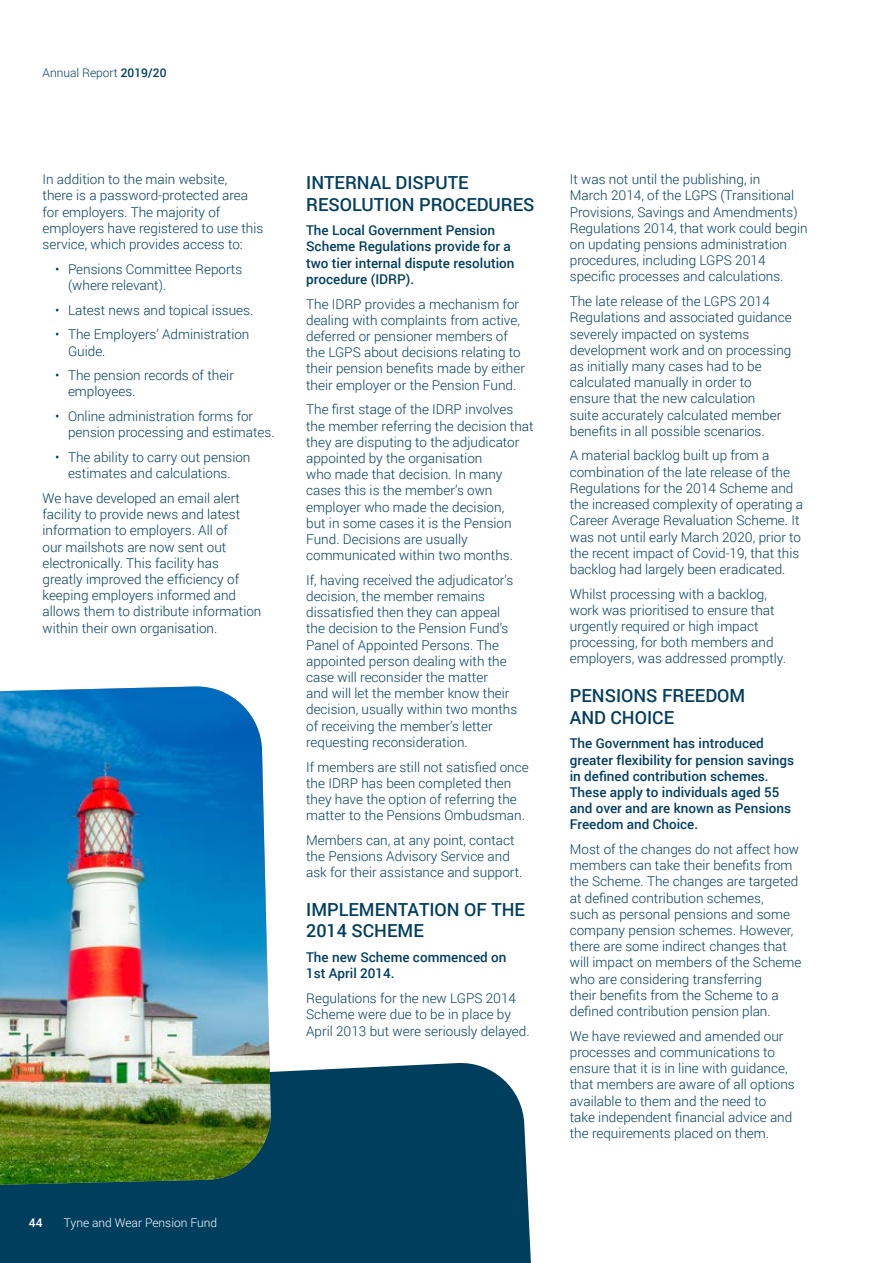
<style>
.page{position:relative;width:893px;height:1263px;background:#fff}
.page>*{position:absolute;margin:0;border:0;box-sizing:border-box;transform-origin:0 0}
.TWPF_Sub_Heads{font:500 18px/21.6px "Roboto";color:#003e5e}
.TWPF_Body_Copy{font:300 13.5px/16.2px "Roboto";color:#003e5e}
.TWPF_Bold_Body_Copy{font:500 13.5px/16.2px "Roboto";color:#003e5e}
.t1{font:300 12px "Roboto";color:#fff}
.t2{font:300 12px "Roboto";color:#003e5e}
.t3{font:500 12px "Roboto";color:#fff}
.s1{font-weight:500}
</style>
<div class="page">
<div style="left:0;top:1063px;width:531px;height:200px;background:#003e5e"></div>
<img style="left:0;top:686px;width:272px;height:499px">
<p class="t2" style="left:43px;top:65px;width:126px">Annual Report <span class="s1">2019/20</span></p>
<p class="TWPF_Body_Copy" style="left:43px;top:171px;width:222px">In addition to the main website,<br>there is a password-protected area for employers. The majority of employers have registered to use this service, which provides access to:</p>
<p class="TWPF_Body_Copy" style="left:68px;top:260px;width:176px;text-indent:-13px">• Pensions Committee Reports (where relevant).</p>
<p class="TWPF_Body_Copy" style="left:55px;top:301px;width:200px">• Latest news and topical issues.</p>
<p class="TWPF_Body_Copy" style="left:68px;top:326px;width:183px;text-indent:-13px">• The Employers’ Administration<br>Guide.</p>
<p class="TWPF_Body_Copy" style="left:68px;top:367px;width:167px;text-indent:-13px">• The pension records of their employees.</p>
<p class="TWPF_Body_Copy" style="left:68px;top:408px;width:208px;text-indent:-13px">• Online administration forms for pension processing and estimates.</p>
<p class="TWPF_Body_Copy" style="left:55px;top:449px;width:197px;text-align:center">• The ability to carry out pension estimates and calculations.</p>
<p class="TWPF_Body_Copy" style="left:43px;top:490px;width:220px">We have developed an email alert facility to provide news and latest information to employers. All of<br>our mailshots are now sent out electronically. This facility has greatly improved the efficiency of keeping employers informed and allows them to distribute information within their own organisation.</p>
<p class="TWPF_Sub_Heads" style="left:306px;top:171px;width:230px">INTERNAL DISPUTE<br>RESOLUTION PROCEDURES</p>
<p class="TWPF_Bold_Body_Copy" style="left:306px;top:222px;width:210px">The Local Government Pension<br>Scheme Regulations provide for a two tier internal dispute resolution procedure (IDRP).</p>
<p class="TWPF_Body_Copy" style="left:306px;top:295px;width:220px">The IDRP provides a mechanism for dealing with complaints from active, deferred or pensioner members of the LGPS about decisions relating to their pension benefits made by either their employer or the Pension Fund.</p>
<p class="TWPF_Body_Copy" style="left:306px;top:401px;width:229px">The first stage of the IDRP involves the member referring the decision that they are disputing to the adjudicator appointed by the organisation<br>who made that decision. In many cases this is the member’s own employer who made the decision,<br>but in some cases it is the Pension<br>Fund. Decisions are usually communicated within two months.</p>
<p class="TWPF_Body_Copy" style="left:306px;top:571px;width:213px">If, having received the adjudicator’s decision, the member remains dissatisfied then they can appeal the decision to the Pension Fund’s Panel of Appointed Persons. The appointed person dealing with the case will reconsider the matter<br>and will let the member know their decision, usually within two months of receiving the member’s letter requesting reconsideration.</p>
<p class="TWPF_Body_Copy" style="left:306px;top:758px;width:224px">If members are still not satisfied once the IDRP has been completed then they have the option of referring the matter to the Pensions Ombudsman.</p>
<p class="TWPF_Body_Copy" style="left:306px;top:831px;width:218px">Members can, at any point, contact the Pensions Advisory Service and ask for their assistance and support.</p>
<p class="TWPF_Sub_Heads" style="left:306px;top:898px;width:220px">IMPLEMENTATION OF THE<br>2014 SCHEME</p>
<p class="TWPF_Bold_Body_Copy" style="left:306px;top:949px;width:202px">The new Scheme commenced on<br>1st April 2014.</p>
<p class="TWPF_Body_Copy" style="left:306px;top:990px;width:225px">Regulations for the new LGPS 2014<br>Scheme were due to be in place by<br>April 2013 but were seriously delayed.</p>
<p class="t3" style="left:29px;top:1215px;width:15px">44</p>
<p class="t1" style="left:64px;top:1215px;width:155px">Tyne and Wear Pension Fund</p>
<p class="TWPF_Body_Copy" style="left:570px;top:171px;width:239px">It was not until the publishing, in<br>March 2014, of the LGPS (Transitional Provisions, Savings and Amendments)<br>Regulations 2014, that work could begin on updating pensions administration procedures, including LGPS 2014 specific processes and calculations.</p>
<p class="TWPF_Body_Copy" style="left:570px;top:293px;width:223px">The late release of the LGPS 2014<br>Regulations and associated guidance severely impacted on systems development work and on processing as initially many cases had to be calculated manually in order to ensure that the new calculation<br>suite accurately calculated member benefits in all possible scenarios.</p>
<p class="TWPF_Body_Copy" style="left:570px;top:447px;width:235px">A material backlog built up from a combination of the late release of the Regulations for the 2014 Scheme and the increased complexity of operating a Career Average Revaluation Scheme. It was not until early March 2020, prior to the recent impact of Covid-19, that this backlog had largely been eradicated.</p>
<p class="TWPF_Body_Copy" style="left:570px;top:585px;width:218px">Whilst processing with a backlog, work was prioritised to ensure that urgently required or high impact processing, for both members and employers, was addressed promptly.</p>
<p class="TWPF_Sub_Heads" style="left:570px;top:684px;width:177px">PENSIONS FREEDOM<br>AND CHOICE</p>
<p class="TWPF_Bold_Body_Copy" style="left:570px;top:735px;width:226px">The Government has introduced greater flexibility for pension savings in defined contribution schemes.<br>These apply to individuals aged 55 and over and are known as Pensions<br>Freedom and Choice.</p>
<p class="TWPF_Body_Copy" style="left:570px;top:841px;width:233px">Most of the changes do not affect how members can take their benefits from the Scheme. The changes are targeted at defined contribution schemes,<br>such as personal pensions and some company pension schemes. However, there are some indirect changes that will impact on members of the Scheme who are considering transferring<br>their benefits from the Scheme to a defined contribution pension plan.</p>
<p class="TWPF_Body_Copy" style="left:570px;top:1027px;width:226px">We have reviewed and amended our processes and communications to ensure that it is in line with guidance, that members are aware of all options available to them and the need to take independent financial advice and the requirements placed on them.</p>
</div>
